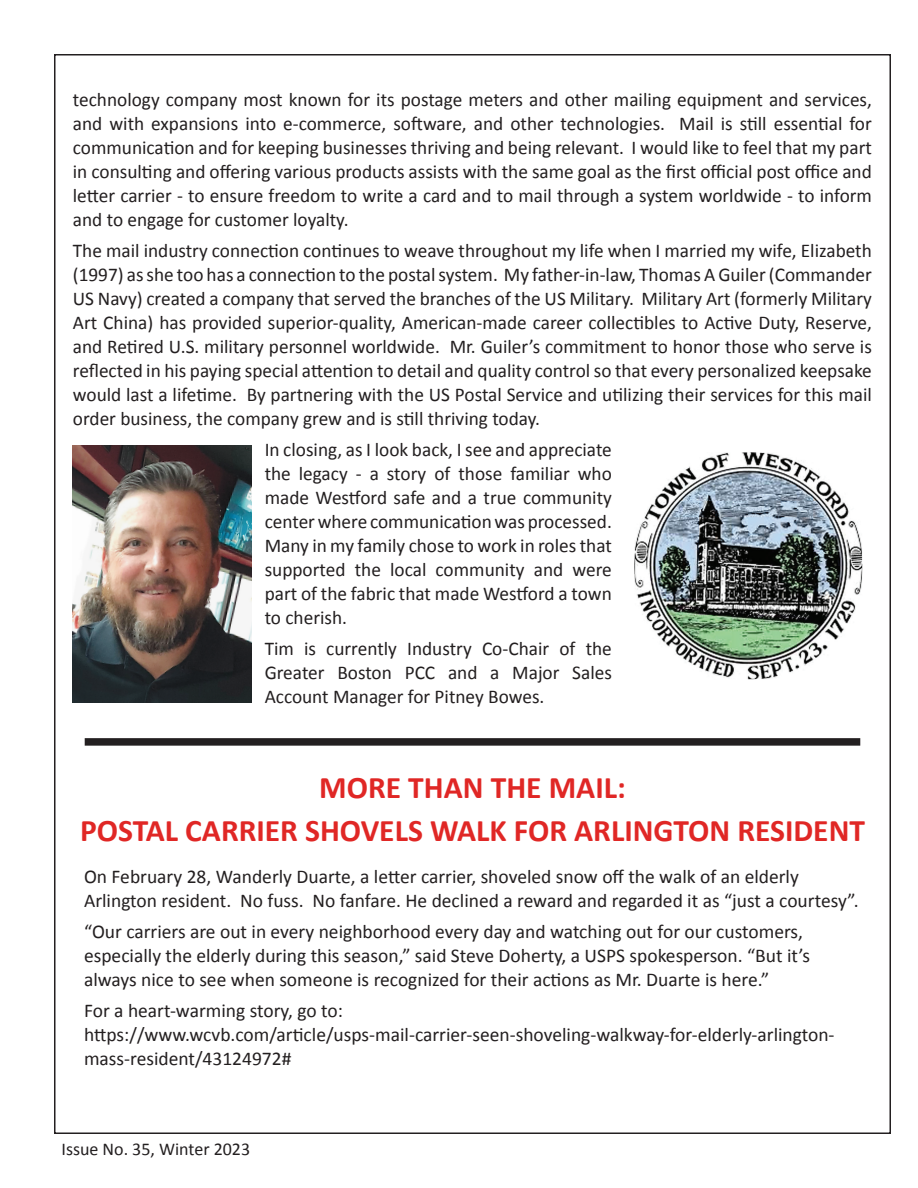
<style>
.page{position:relative;width:918px;height:1188px;background:#fff}
.page>*{position:absolute;margin:0;border:0;box-sizing:border-box;transform-origin:0 0}
.t1{font:700 31.5px/43.8px "Calibri";color:#e02725;text-align:center}
.t2{font:19.5px/24px "Calibri";color:#231f20;text-align:justify}
.t3{font:18px "Calibri";color:#231f20}
</style>
<div class="page">
<div style="left:85px;top:738px;width:775px;height:8px;background:#231f20"></div>
<img style="left:634px;top:452px;width:228px;height:227px">
<img style="left:73px;top:446px;width:178px;height:257px">
<p class="t2" style="left:73px;top:87px;width:801px">technology company most known for its postage meters and other mailing equipment and services, and with expansions into e-commerce, software, and other technologies. Mail is still essential for communication and for keeping businesses thriving and being relevant. I would like to feel that my part in consulting and offering various products assists with the same goal as the first official post office and letter carrier - to ensure freedom to write a card and to mail through a system worldwide - to inform and to engage for customer loyalty.</p>
<p class="t2" style="left:73px;top:238px;width:801px">The mail industry connection continues to weave throughout my life when I married my wife, Elizabeth (1997) as she too has a connection to the postal system. My father-in-law, Thomas A Guiler (Commander US Navy) created a company that served the branches of the US Military. Military Art (formerly Military Art China) has provided superior-quality, American-made career collectibles to Active Duty, Reserve, and Retired U.S. military personnel worldwide. Mr. Guiler’s commitment to honor those who serve is reflected in his paying special attention to detail and quality control so that every personalized keepsake would last a lifetime. By partnering with the US Postal Service and utilizing their services for this mail order business, the company grew and is still thriving today.</p>
<p class="t2" style="left:265px;top:437px;width:349px">In closing, as I look back, I see and appreciate the legacy - a story of those familiar who made Westford safe and a true community center where communication was processed.<br>Many in my family chose to work in roles that supported the local community and were part of the fabric that made Westford a town to cherish.</p>
<p class="t2" style="left:265px;top:635px;width:349px">Tim is currently Industry Co-Chair of the Greater Boston PCC and a Major Sales Account Manager for Pitney Bowes.</p>
<h1 class="t1" style="left:80px;top:765px;width:787px">MORE THAN THE MAIL:<br>POSTAL CARRIER SHOVELS WALK FOR ARLINGTON RESIDENT</h1>
<p class="t2" style="left:84px;top:864px;width:776px">On February 28, Wanderly Duarte, a letter carrier, shoveled snow off the walk of an elderly<br>Arlington resident. No fuss. No fanfare. He declined a reward and regarded it as “just a courtesy”.</p>
<p class="t2" style="left:84px;top:918px;width:728px;text-align:left">“Our carriers are out in every neighborhood every day and watching out for our customers, especially the elderly during this season,” said Steve Doherty, a USPS spokesperson. “But it’s always nice to see when someone is recognized for their actions as Mr. Duarte is here.”</p>
<p class="t2" style="left:84px;top:997px;width:752px;text-align:left">For a heart-warming story, go to: https://www.wcvb.com/article/usps-mail-carrier-seen-shoveling-walkway-for-elderly-arlington&shy;mass-resident/43124972#</p>
<p class="t3" style="left:62px;top:1138px;width:190px">Issue No. 35, Winter 2023</p>
</div>
